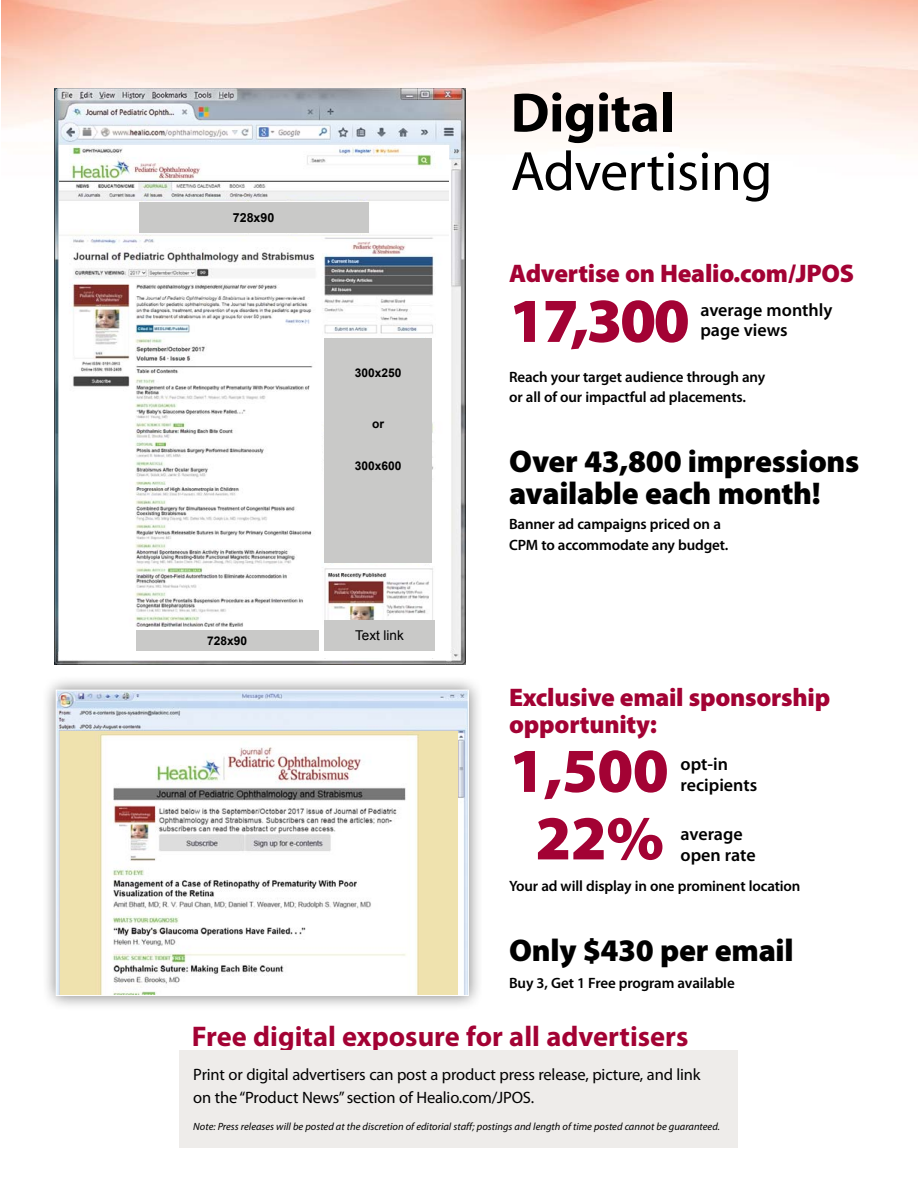
<style>
.page{position:relative;width:918px;height:1188px;background:#fff}
.page>*{position:absolute;margin:0;border:0;box-sizing:border-box;transform-origin:0 0}
.t1{font:900 63px/67.5px "Myriad Pro";letter-spacing:-.025em;color:#a30234;text-align:center}
.t2{font:55.8px "Myriad Pro";letter-spacing:-.01em;color:#000}
.t3{font:700 55.8px "Myriad Pro";letter-spacing:-.01em;color:#000}
.t4{font:900 31.5px/31.5px "Myriad Pro";letter-spacing:-.01em;color:#000}
.t5{font:700 28.5px "Myriad Pro";color:#a30234}
.t6{font:900 25.5px/27px "Myriad Pro";letter-spacing:-.01em;color:#a30234}
.t7{font:600 18px/21px "Myriad Pro";color:#000}
.t8{font:16.5px/22.5px "Myriad Pro";letter-spacing:-.01em;color:#000}
.t9{font:600 15px/19.5px "Myriad Pro";letter-spacing:-.01em;color:#000}
.t10{font:13.5px "Arial";color:#000}
.t11{font:700 12.45px "Arial";color:#000}
.t12{font:700 12px "Arial";color:#000}
.t13{font:italic 10.5px "Myriad Pro";color:#000}
</style>
<div class="page">
<img style="left:1px;top:0;width:917px;height:203px">
<img style="left:54px;top:89px;width:411px;height:576px">
<img style="left:59px;top:146px;width:389px;height:513px">
<div style="left:139px;top:202px;width:229px;height:31px;background:#c9c9c8"></div>
<div style="left:323px;top:625px;width:121px;height:33px;background:#fff"></div>
<div style="left:324px;top:338px;width:108px;height:225px;background:#c9c9c8"></div>
<div style="left:324px;top:620px;width:111px;height:31px;background:#c9c9c8"></div>
<div style="left:120px;top:627px;width:202px;height:33px;background:#fff"></div>
<div style="left:136px;top:630px;width:183px;height:21px;background:#c9c9c8"></div>
<div style="left:180px;top:1050px;width:558px;height:98px;background:#eeecea"></div>
<div style="left:41px;top:675px;width:442px;height:336px;background:#000;opacity:.5"></div>
<img style="left:58px;top:692px;width:409px;height:302px">
<img style="left:61px;top:731px;width:396px;height:264px">
<p class="t11" style="left:233px;top:209px;width:43px">728x90</p>
<p class="t12" style="left:207px;top:633px;width:42px">728x90</p>
<p class="t12" style="left:355px;top:365px;width:48px">300x250</p>
<p class="t12" style="left:372px;top:416px;width:14px">or</p>
<p class="t12" style="left:355px;top:458px;width:48px">300x600</p>
<p class="t10" style="left:355px;top:627px;width:50px">Text link</p>
<h2 class="t3" style="left:511px;top:76px;width:166px">Digital</h2>
<h2 class="t2" style="left:511px;top:137px;width:263px">Advertising</h2>
<h3 class="t6" style="left:509px;top:260px;width:347px">Advertise on Healio.com/JPOS</h3>
<h1 class="t1" style="left:509px;top:288px;width:182px">17,300</h1>
<p class="t7" style="left:700px;top:300px;width:134px;line-height:19.5px">average monthly page views</p>
<p class="t9" style="left:509px;top:367px;width:258px">Reach your target audience through any or all of our impactful ad placements.</p>
<h3 class="t4" style="left:509px;top:446px;width:352px">Over 43,800 impressions available each month!</h3>
<p class="t9" style="left:509px;top:514px;width:221px;line-height:21px">Banner ad campaigns priced on a<br>CPM to accommodate any budget.</p>
<h3 class="t6" style="left:509px;top:685px;width:323px">Exclusive email sponsorship opportunity:</h3>
<h1 class="t1" style="left:509px;top:738px;width:161px">1,500<br>22%</h1>
<p class="t9" style="left:509px;top:876px;width:293px">Your ad will display in one prominent location</p>
<p class="t7" style="left:681px;top:753px;width:78px">opt-in recipients</p>
<p class="t7" style="left:681px;top:823px;width:77px">average open rate</p>
<h3 class="t4" style="left:509px;top:935px;width:286px">Only $430 per email</h3>
<p class="t9" style="left:509px;top:973px;width:227px">Buy 3, Get 1 Free program available</p>
<h3 class="t5" style="left:192px;top:1018px;width:498px">Free digital exposure for all advertisers</h3>
<p class="t8" style="left:193px;top:1063px;width:509px">Print or digital advertisers can post a product press release, picture, and link on the “Product News” section of Healio.com/JPOS.</p>
<p class="t13" style="left:193px;top:1120px;width:528px">Note: Press releases will be posted at the discretion of editorial staff; postings and length of time posted cannot be guaranteed.</p>
</div>
